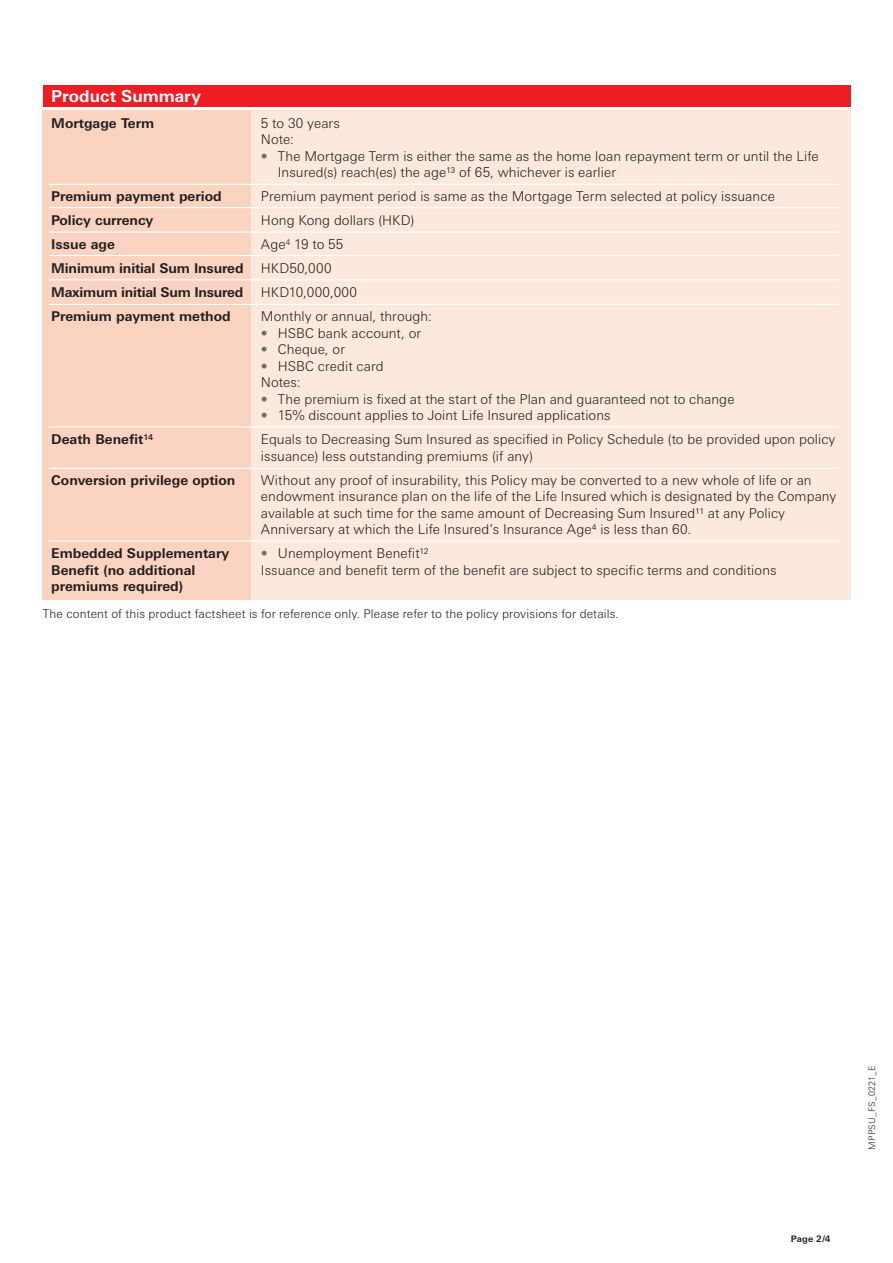
<style>
.page{position:relative;width:893px;height:1263px;background:#fff}
.page>*{position:absolute;margin:0;border:0;box-sizing:border-box;transform-origin:0 0}
.t1{font:700 16.5px "Univers Nextfor HSBC";color:#fff}
.t2{font:300 13.5px/24px "Univers Nextfor HSBC";letter-spacing:.005em;color:#231f20}
.t3{font:700 13.5px/24px "Univers Nextfor HSBC";color:#231f20}
.t4{font:300 12px "Univers Nextfor HSBC";letter-spacing:.01em;color:#231f20}
.t5{font:300 9px "Univers Nextfor HSBC";letter-spacing:.015em;color:#231f20}
.t6{font:700 9px "Univers Nextfor HSBC";color:#231f20}
.s1{color:#6c6d70}
</style>
<div class="page">
<div style="left:43px;top:85px;width:807px;height:21px;background:#ee1d23"></div>
<div style="left:43px;top:111px;width:217px;height:489px;background:#fad3c1"></div>
<div style="left:251px;top:111px;width:599px;height:489px;background:#fce8dd"></div>
<hr style="left:49px;top:231px;width:791px;height:2px;background:#fff">
<hr style="left:49px;top:255px;width:791px;height:1px;background:#fff">
<hr style="left:49px;top:279px;width:791px;height:1px;background:#fff">
<hr style="left:49px;top:304px;width:791px;height:1px;background:#fff">
<hr style="left:49px;top:426px;width:791px;height:1px;background:#fff">
<hr style="left:49px;top:468px;width:791px;height:1px;background:#fff">
<hr style="left:49px;top:540px;width:791px;height:1px;background:#fff">
<hr style="left:49px;top:184px;width:791px;height:1px;background:#fff">
<hr style="left:49px;top:207px;width:791px;height:1px;background:#fff">
<p class="t1" style="left:51px;top:84px;width:151px">Product Summary</p>
<p class="t3" style="left:51px;top:110px;width:104px">Mortgage Term</p>
<p class="t3" style="left:51px;top:183px;width:194px">Premium payment period<br>Policy currency<br>Issue age<br>Minimum initial Sum Insured<br>Maximum initial Sum Insured<br>Premium payment method</p>
<p class="t3" style="left:51px;top:427px;width:103px">Death Benefit<sup>14</sup></p>
<p class="t3" style="left:51px;top:467px;width:186px">Conversion privilege option</p>
<p class="t3" style="left:51px;top:544px;width:179px;line-height:16.5px">Embedded Supplementary<br>Benefit (no additional premiums required)</p>
<p class="t2" style="left:261px;top:114px;width:81px;line-height:16.5px">5 to 30 years<br>Note:</p>
<p class="t2" style="left:278px;top:147px;width:542px;line-height:16.5px;text-indent:-17px"><span class="s1">•</span> The Mortgage Term is either the same as the home loan repayment term or until the Life<br>Insured(s) reach(es) the age13 of 65, whichever is earlier</p>
<p class="t2" style="left:261px;top:183px;width:515px">Premium payment period is same as the Mortgage Term selected at policy issuance<br>Hong Kong dollars (HKD)<br>Age<sup>4</sup> 19 to 55<br>HKD50,000<br>HKD10,000,000<br>Monthly or annual, through:</p>
<p class="t2" style="left:261px;top:320px;width:162px"><span class="s1">•</span> HSBC bank account, or</p>
<p class="t2" style="left:261px;top:336px;width:85px"><span class="s1">•</span> Cheque, or</p>
<p class="t2" style="left:261px;top:357px;width:124px;line-height:16.5px"><span class="s1">•</span> HSBC credit card<br>Notes:</p>
<p class="t2" style="left:261px;top:386px;width:475px"><span class="s1">•</span> The premium is fixed at the start of the Plan and guaranteed not to change</p>
<p class="t2" style="left:261px;top:402px;width:576px"><span class="s1">•</span> 15% discount applies to Joint Life Insured applications<br>Equals to Decreasing Sum Insured as specified in Policy Schedule (to be provided upon policy</p>
<p class="t2" style="left:261px;top:443px;width:552px">issuance) less outstanding premiums (if any)<br>Without any proof of insurability, this Policy may be converted to a new whole of life or an</p>
<p class="t2" style="left:261px;top:487px;width:577px;line-height:16.5px">endowment insurance plan on the life of the Life Insured which is designated by the Company available at such time for the same amount of Decreasing Sum Insured11 at any Policy<br>Anniversary at which the Life Insured’s Insurance Age4 is less than 60.</p>
<p class="t2" style="left:261px;top:544px;width:517px;line-height:16.5px"><span class="s1">•</span> Unemployment Benefit12<br>Issuance and benefit term of the benefit are subject to specific terms and conditions</p>
<p class="t4" style="left:43px;top:605px;width:578px">The content of this product factsheet is for reference only. Please refer to the policy provisions for details.</p>
<p class="t6" style="left:791px;top:1232px;width:41px">Page 2/4</p>
<p class="t5" style="left:865px;top:1149px;width:85px;rotate:-90deg">MPPSU_FS_0221_E</p>
</div>
